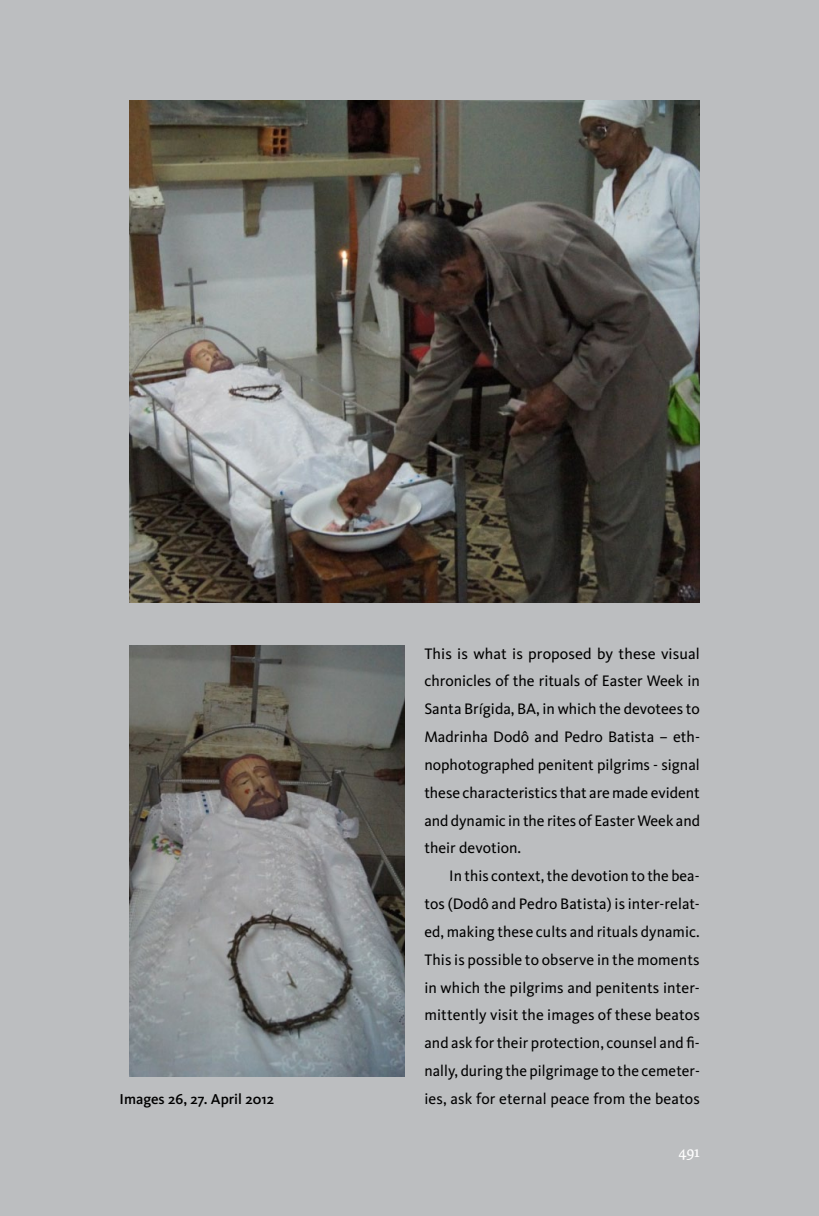
<style>
.page{position:relative;width:819px;height:1216px;background:#fff}
.page>*{position:absolute;margin:0;border:0;box-sizing:border-box;transform-origin:0 0}
.t1{font:16.28px "Dolly";color:#fff}
.t2{font:15.75px/27.8px "Kievit OT";color:#000;text-align:justify}
.t3{font:500 14.88px "Kievit OT";color:#000}
</style>
<div class="page">
<div style="left:0;top:0;width:819px;height:1215px;background:#bcbec0"></div>
<img style="left:129px;top:101px;width:570px;height:502px">
<img style="left:129px;top:645px;width:275px;height:431px">
<p class="t3" style="left:119px;top:1090px;width:156px">Images 26, 27. April 2012</p>
<p class="t2" style="left:424px;top:639px;width:277px">This is what is proposed by these visual chronicles of the rituals of Easter Week in Santa Brígida, BA, in which the devotees to Madrinha Dodô and Pedro Batista – eth&shy;nophotographed penitent pilgrims - signal these characteristics that are made evident and dynamic in the rites of Easter Week and their devotion.</p>
<p class="t2" style="left:424px;top:861px;width:277px;text-indent:25px">In this context, the devotion to the bea&shy;tos (Dodô and Pedro Batista) is inter-relat&shy;ed, making these cults and rituals dynamic.<br>This is possible to observe in the moments in which the pilgrims and penitents inter&shy;mittently visit the images of these beatos and ask for their protection, counsel and fi&shy;nally, during the pilgrimage to the cemeter&shy;ies, ask for eternal peace from the beatos</p>
<p class="t1" style="left:678px;top:1141px;width:23px">491</p>
</div>
